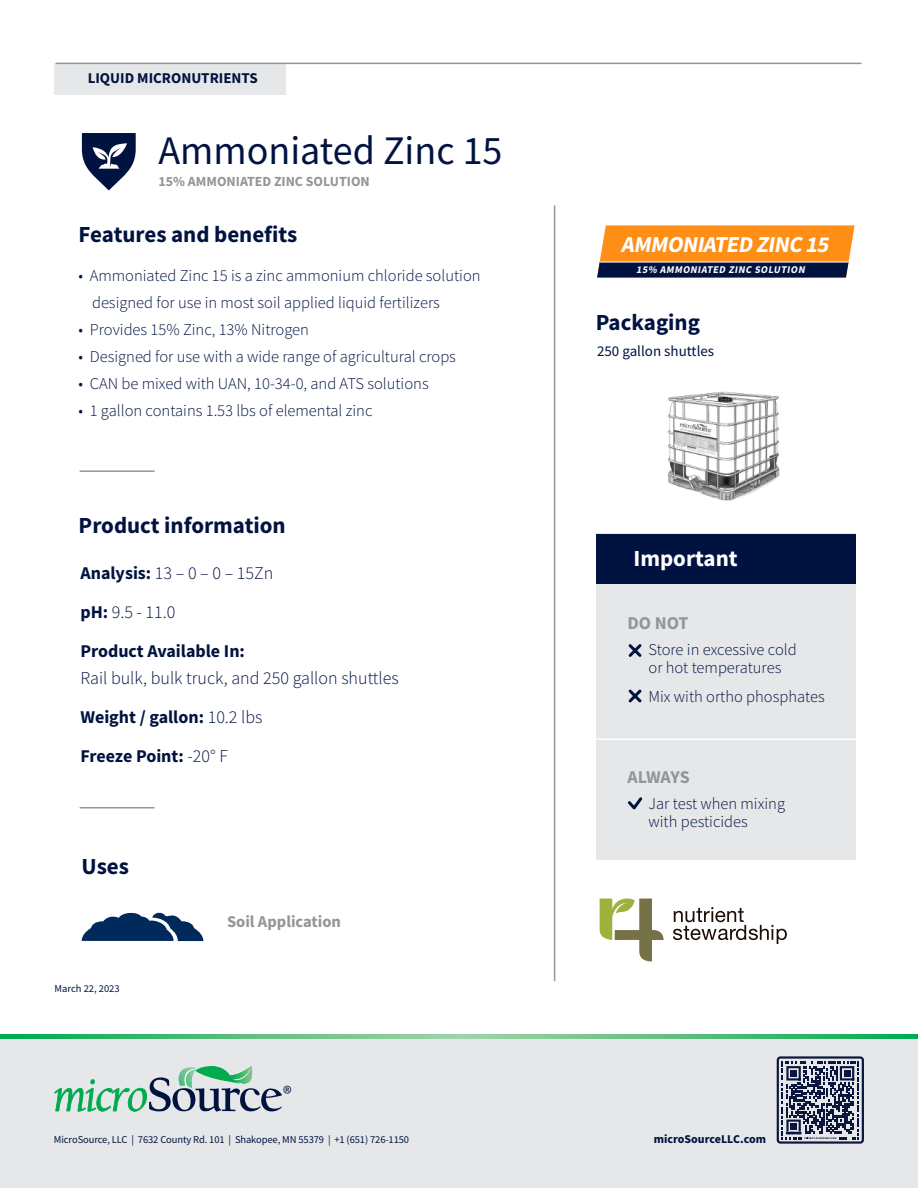
<style>
.page{position:relative;width:918px;height:1188px;background:#fff}
.page>*{position:absolute;margin:0;border:0;box-sizing:border-box;transform-origin:0 0}
.t1{font:40.5px "Source Sans Pro";color:#001340}
.t2{font:700 22.95px "Source Sans Pro";color:#001340}
.t3{font:700 22.95px "Source Sans Pro";color:#fff}
.t4{font:italic 700 22.8px "Source Sans Pro";color:#fff}
.t5{font:20.1px "Source Sans Pro";color:#001340}
.t6{font:300 18px/39px "Source Sans Pro";color:#001340}
.t7{font:700 18px/39px "Source Sans Pro";color:#001340}
.t8{font:700 18px "Source Sans Pro";letter-spacing:-.01em;color:#939598}
.t9{font:300 16.5px/18px "Source Sans Pro";color:#001340}
.t10{font:700 16.5px "Source Sans Pro";color:#939598}
.t11{font:700 15px "Source Sans Pro";color:#001340}
.t12{font:15px "Source Sans Pro";color:#001340}
.t13{font:700 13.95px "Source Sans Pro";color:#939598}
.t14{font:700 12px "Source Sans Pro";color:#001340}
.t15{font:10.5px "Source Sans Pro";letter-spacing:-.01em;color:#001340}
.t16{font:italic 700 10.35px "Source Sans Pro";color:#fff}
.s1{font-weight:300}
.s2{font-weight:700}
</style>
<div class="page">
<div style="left:0;top:1037px;width:918px;height:151px;background:#e6e7e9"></div>
<svg style="left:0;top:1035px;width:918px;height:3px;background:#54be7a"></svg>
<svg style="left:54px;top:1066px;width:228px;height:46px"></svg>
<svg style="left:777px;top:1056px;width:87px;height:88px"></svg>
<div style="left:844px;top:1070px;width:6px;height:7px;background:#0b163f"></div>
<div style="left:55px;top:63px;width:231px;height:31px;background:#e6e7e9"></div>
<hr style="left:56px;top:63px;width:806px;height:1px;background:#939598">
<svg style="left:82px;top:912px;width:121px;height:29px"></svg>
<svg style="left:82px;top:133px;width:54px;height:57px"></svg>
<svg style="left:597px;top:225px;width:258px;height:53px;background:#ba732e"></svg>
<hr style="left:600px;top:262px;width:249px;height:1px;background:#fff">
<div style="left:596px;top:534px;width:260px;height:326px;background:#e6e7e9"></div>
<div style="left:596px;top:534px;width:260px;height:50px;background:#001340"></div>
<hr style="left:586px;top:739px;width:276px;height:1px;background:#fff">
<svg style="left:628px;top:644px;width:14px;height:13px"></svg>
<svg style="left:628px;top:689px;width:14px;height:14px"></svg>
<svg style="left:628px;top:797px;width:15px;height:13px"></svg>
<img style="left:667px;top:391px;width:113px;height:110px">
<hr style="left:80px;top:470px;width:75px;height:2px;background:#939598">
<hr style="left:80px;top:807px;width:75px;height:1px;background:#939598">
<hr style="left:554px;top:206px;width:1px;height:775px;background:#939598">
<svg style="left:600px;top:898px;width:64px;height:64px"></svg>
<svg style="left:673px;top:907px;width:114px;height:37px"></svg>
<p class="t11" style="left:88px;top:68px;width:172px">LIQUID MICRONUTRIENTS</p>
<h1 class="t1" style="left:158px;top:124px;width:346px">Ammoniated Zinc 15</h1>
<p class="t13" style="left:158px;top:172px;width:213px">15% AMMONIATED ZINC SOLUTION</p>
<h2 class="t2" style="left:79px;top:218px;width:220px">Features and benefits</h2>
<p class="t9" style="left:92px;top:262px;width:390px;line-height:27px;text-indent:-13px">• Ammoniated Zinc 15 is a zinc ammonium chloride solution designed for use in most soil applied liquid fertilizers</p>
<p class="t9" style="left:79px;top:321px;width:232px">• Provides 15% Zinc, 13% Nitrogen</p>
<p class="t9" style="left:79px;top:348px;width:379px">• Designed for use with a wide range of agricultural crops</p>
<p class="t9" style="left:79px;top:375px;width:352px">• CAN be mixed with UAN, 10-34-0, and ATS solutions</p>
<p class="t9" style="left:79px;top:402px;width:295px">• 1 gallon contains 1.53 lbs of elemental zinc</p>
<h2 class="t2" style="left:79px;top:510px;width:209px">Product information</h2>
<p class="t7" style="left:80px;top:553px;width:195px">Analysis: <span class="s1">13 – 0 – 0 – 15Zn </span>pH: <span class="s1">9.5 - 11.0<br></span>Product Available In:</p>
<p class="t6" style="left:80px;top:659px;width:320px">Rail bulk, bulk truck, and 250 gallon shuttles<br><span class="s2">Weight / gallon:</span> 10.2 lbs<br><span class="s2">Freeze Point:</span> -20° F</p>
<h2 class="t2" style="left:82px;top:851px;width:49px">Uses</h2>
<p class="t15" style="left:55px;top:982px;width:67px">March 22, 2023</p>
<p class="t10" style="left:227px;top:910px;width:115px">Soil Application</p>
<p class="t5" style="left:283px;top:1081px;width:10px">®</p>
<h3 class="t4" style="left:621px;top:229px;width:214px">AMMONIATED ZINC 15</h3>
<p class="t16" style="left:636px;top:263px;width:172px">15% AMMONIATED ZINC SOLUTION</p>
<h2 class="t2" style="left:596px;top:307px;width:106px">Packaging</h2>
<p class="t12" style="left:597px;top:342px;width:119px">250 gallon shuttles</p>
<h2 class="t3" style="left:633px;top:542px;width:106px">Important</h2>
<p class="t8" style="left:627px;top:611px;width:63px">DO NOT</p>
<p class="t9" style="left:649px;top:641px;width:150px">Store in excessive cold or hot temperatures</p>
<p class="t9" style="left:649px;top:687px;width:178px">Mix with ortho phosphates</p>
<p class="t8" style="left:627px;top:765px;width:64px">ALWAYS</p>
<p class="t9" style="left:649px;top:795px;width:138px">Jar test when mixing with pesticides</p>
<p class="t15" style="left:54px;top:1132px;width:357px">MicroSource, LLC | 7632 County Rd. 101 | Shakopee, MN 55379 | +1 (651) 726-1150</p>
<p class="t14" style="left:654px;top:1131px;width:114px">microSourceLLC.com</p>
</div>
